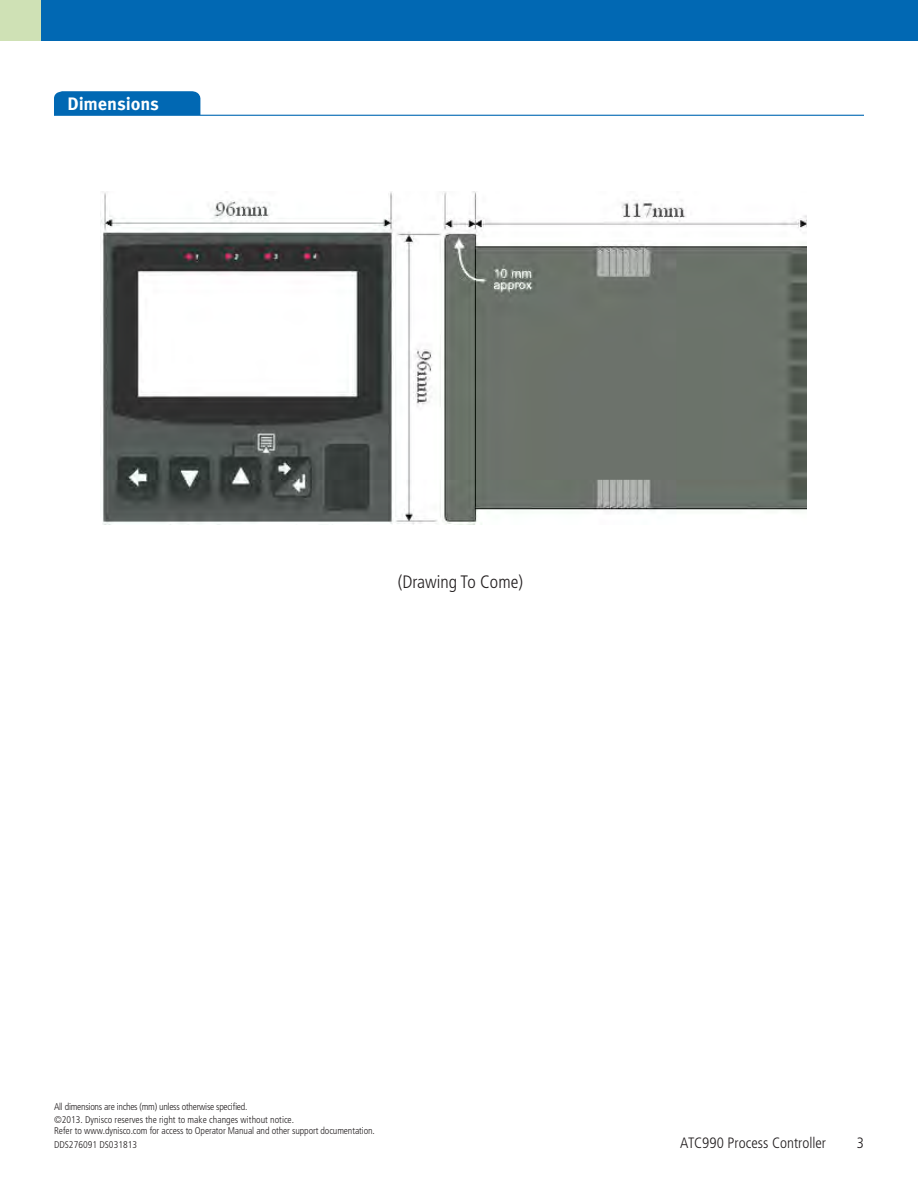
<style>
.page{position:relative;width:918px;height:1188px;background:#fff}
.page>*{position:absolute;margin:0;border:0;box-sizing:border-box;transform-origin:0 0}
.Z3_OrderGuide__TABS{font:300 condensed 18px "Frutiger LT Std";color:#231f20}
.Z1_HeadTAB_12_12pt{font:700 18px "Meta OT";letter-spacing:-.01em;color:#fff}
.X4_TitleFooter{font:300 condensed 15px "Frutiger LT Std";color:#231f20}
.t1{font:300 condensed 9.75px/13.5px "Frutiger LT Std";letter-spacing:-.01em;color:#231f20}
</style>
<div class="page">
<div style="left:0;top:0;width:918px;height:40px;background:#0168b3"></div>
<div style="left:0;top:0;width:40px;height:40px;background:#cfe1b5"></div>
<div style="left:54px;top:91px;width:146px;height:24px;background:#0168b3"></div>
<hr style="left:54px;top:115px;width:810px;height:1px;background:#0168b3">
<img style="left:100px;top:192px;width:707px;height:333px">
<p class="Z1_HeadTAB_12_12pt" style="left:68px;top:92px;width:93px">Dimensions</p>
<p class="Z3_OrderGuide__TABS" style="left:398px;top:572px;width:127px">(Drawing To Come)</p>
<p class="t1" style="left:54px;top:1100px;width:242px">All dimensions are inches (mm) unless otherwise specified.<br>©2013. Dynisco reserves the right to make changes without notice.</p>
<p class="t1" style="left:54px;top:1124px;width:322px">Refer to www.dynisco.com for access to Operator Manual and other support documentation.<br>DDS276091 DS031813</p>
<p class="X4_TitleFooter" style="left:680px;top:1134px;width:147px">ATC990 Process Controller</p>
<h2 class="X4_TitleFooter" style="left:857px;top:1134px;width:9px">3</h2>
</div>
